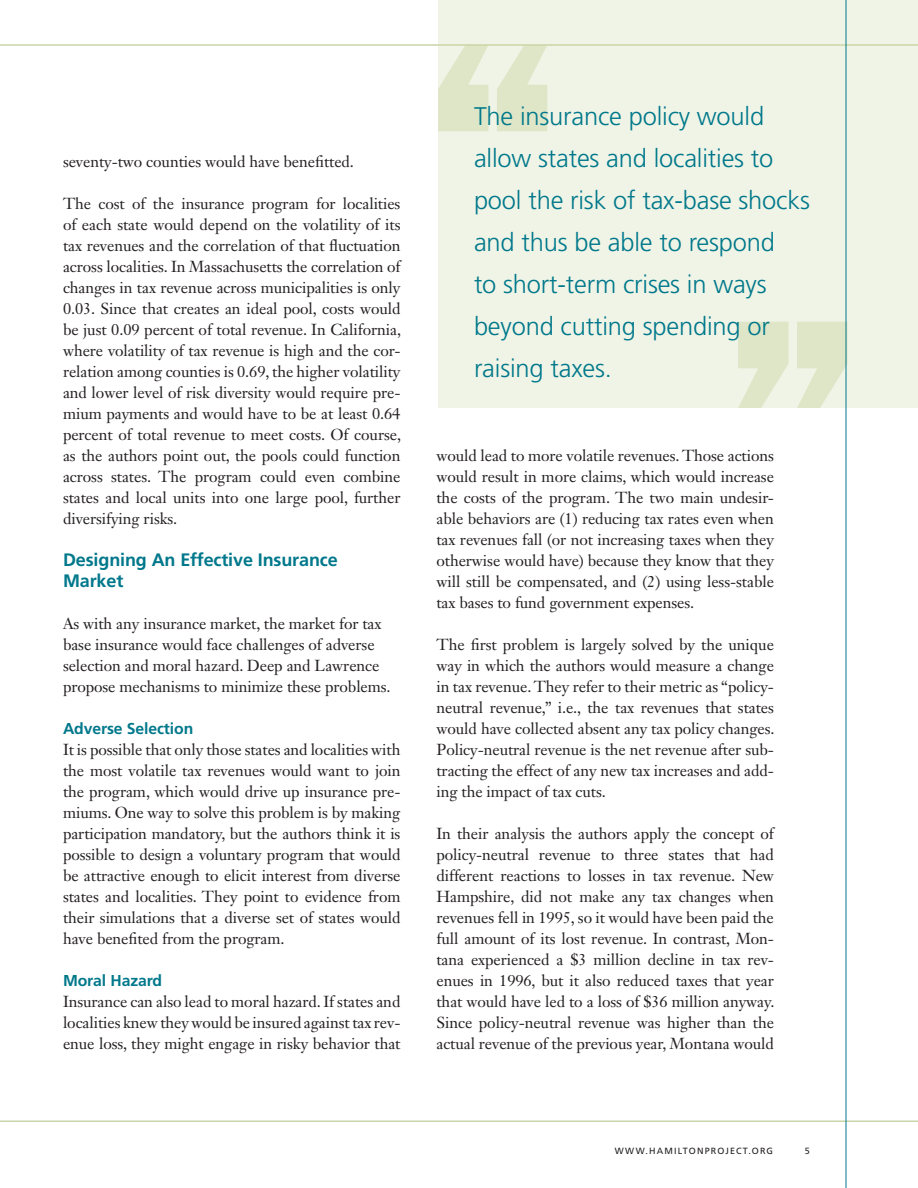
<style>
.page{position:relative;width:918px;height:1188px;background:#fff}
.page>*{position:absolute;margin:0;border:0;box-sizing:border-box;transform-origin:0 0}
._01_brief___pullquot{font:300 25.5px/42px "Frutiger LT Std";letter-spacing:-.005em;color:#00788b}
._00_subhead_12_bf{font:700 18px/21px "Frutiger LT Std";letter-spacing:-.005em;color:#00788b}
._00_body_10_5_14{font:15.75px/21px "Janson Text LT Std";letter-spacing:-.005em;color:#231f20;text-align:justify}
._00_subhead_12_bf-2{font:15.75px/21px "Janson Text LT Std";letter-spacing:-.005em;color:#231f20}
._00_subhead_10_5_bf{font:700 15.75px "Frutiger LT Std";letter-spacing:-.005em;color:#00788b}
.t1{font:9px "Frutiger LT Std";letter-spacing:.125em;color:#231f20}
</style>
<div class="page">
<hr style="left:0;top:1120px;width:918px;height:2px;background:#c9d5a6">
<div style="left:438px;top:0;width:480px;height:408px;background:#f0f4e6"></div>
<svg style="left:438px;top:46px;width:109px;height:85px"></svg>
<svg style="left:738px;top:322px;width:108px;height:86px"></svg>
<hr style="left:0;top:44px;width:918px;height:2px;background:#c9d5a6">
<hr style="left:846px;top:0;width:1px;height:1188px;background:#00788b">
<p class="_00_body_10_5_14" style="left:63px;top:150px;width:293px">seventy-two counties would have benefitted.</p>
<p class="_00_body_10_5_14" style="left:63px;top:192px;width:340px">The cost of the insurance program for localities of each state would depend on the volatility of its tax revenues and the correlation of that fluctuation across localities. In Massachusetts the correlation of changes in tax revenue across municipalities is only 0.03. Since that creates an ideal pool, costs would be just 0.09 percent of total revenue. In California, where volatility of tax revenue is high and the cor&shy;relation among counties is 0.69, the higher volatility and lower level of risk diversity would require pre&shy;mium payments and would have to be at least 0.64 percent of total revenue to meet costs. Of course, as the authors point out, the pools could function across states. The program could even combine states and local units into one large pool, further diversifying risks.</p>
<p class="_00_subhead_12_bf" style="left:63px;top:549px;width:276px">Designing An Effective Insurance<br>M arket</p>
<p class="_00_subhead_12_bf-2" style="left:63px;top:612px;width:329px">As with any insurance market, the market for tax base insurance would face challenges of adverse selection and moral hazard. Deep and Lawrence propose mechanisms to minimize these problems.</p>
<p class="_00_subhead_10_5_bf" style="left:63px;top:719px;width:132px">Adverse Selection</p>
<p class="_00_body_10_5_14" style="left:63px;top:738px;width:339px">It is possible that only those states and localities with the most volatile tax revenues would want to join the program, which would drive up insurance pre&shy;miums. One way to solve this problem is by making participation mandatory, but the authors think it is possible to design a voluntary program that would be attractive enough to elicit interest from diverse states and localities. They point to evidence from their simulations that a diverse set of states would have benefited from the program.</p>
<p class="_00_subhead_10_5_bf" style="left:63px;top:971px;width:101px">Moral Hazard</p>
<p class="_00_body_10_5_14" style="left:63px;top:990px;width:339px">Insurance can also lead to moral hazard. If states and localities knew they would be insured against tax rev&shy;enue loss, they might engage in risky behavior that</p>
<p class="_01_brief___pullquot" style="left:474px;top:95px;width:337px">The insurance policy would allow states and localities to pool the risk of tax-base shocks and thus be able to respond<br>to short-term crises in ways beyond cutting spending or raising taxes.</p>
<p class="_00_body_10_5_14" style="left:436px;top:444px;width:339px">would lead to more volatile revenues. Those actions would result in more claims, which would increase the costs of the program. The two main undesir&shy;able behaviors are (1) reducing tax rates even when tax revenues fall (or not increasing taxes when they otherwise would have) because they know that they will still be compensated, and (2) using less-stable tax bases to fund government expenses.</p>
<p class="_00_body_10_5_14" style="left:436px;top:633px;width:340px">The first problem is largely solved by the unique way in which the authors would measure a change in tax revenue. They refer to their metric as “policy&shy;neutral revenue,” i.e., the tax revenues that states would have collected absent any tax policy changes.<br>Policy-neutral revenue is the net revenue after sub&shy;tracting the effect of any new tax increases and add&shy;ing the impact of tax cuts.</p>
<p class="_00_body_10_5_14" style="left:436px;top:822px;width:340px">In their analysis the authors apply the concept of policy-neutral revenue to three states that had different reactions to losses in tax revenue. New Hampshire, did not make any tax changes when revenues fell in 1995, so it would have been paid the full amount of its lost revenue. In contrast, Mon&shy;tana experienced a $3 million decline in tax rev&shy;enues in 1996, but it also reduced taxes that year that would have led to a loss of $36 million anyway.<br>Since policy-neutral revenue was higher than the actual revenue of the previous year, Montana would</p>
<p class="t1" style="left:615px;top:1145px;width:82px">WWW.HAMILTONP</p>
<p class="t1" style="left:711px;top:1145px;width:64px">ROJ EC T.O RG</p>
</div>
